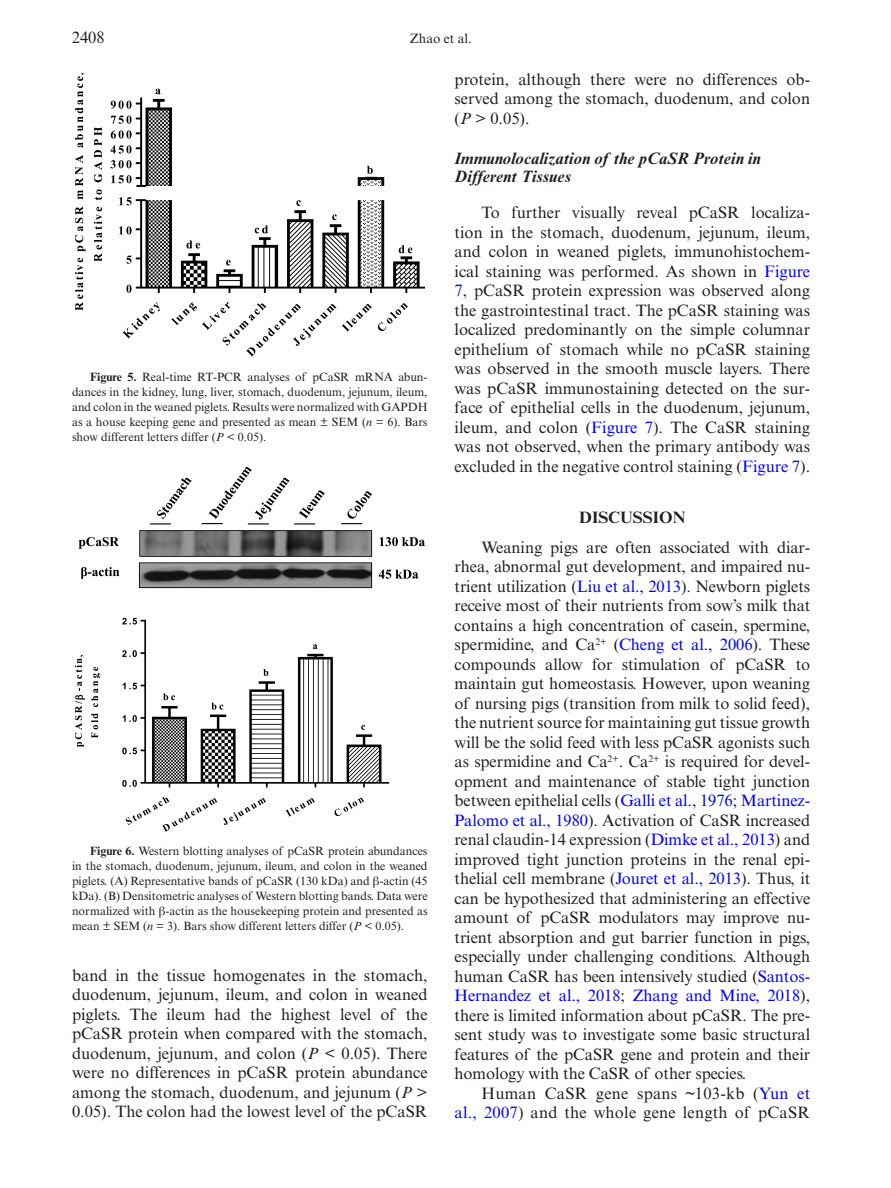
<style>
.page{position:relative;width:891px;height:1188px;background:#fff}
.page>*{position:absolute;margin:0;border:0;box-sizing:border-box;transform-origin:0 0}
.t1{font:16.5px/19.5px "Times New Roman MT Std";color:#231f20;text-align:justify}
.t2{font:italic 700 16.5px/18px "Times New Roman MT Std";color:#231f20}
.t3{font:700 16.5px "Times New Roman MT Std";color:#231f20}
.t4{font:13.5px "Times New Roman MT Std";color:#231f20}
.t5{font:12px/15px "Times New Roman MT Std";color:#231f20;text-align:justify}
.s1{font-weight:700}
.s2{font-style:italic}
.s3{font-family:"Gandhari Unicode"}
.s4{color:#00f}
</style>
<div class="page">
<img style="left:74px;top:73px;width:351px;height:284px">
<img style="left:74px;top:467px;width:351px;height:365px">
<p class="t1" style="left:72px;top:28px;width:34px">2408</p>
<p class="t4" style="left:410px;top:30px;width:63px">Zhao et al.</p>
<p class="t5" style="left:72px;top:369px;width:357px;text-indent:18px"><span class="s1">Figure 5.</span> Real-time RT-PCR analyses of pCaSR mRNA abun&shy;dances in the kidney, lung, liver, stomach, duodenum, jejunum, ileum, and colon in the weaned piglets. Results were normalized with GAPDH as a house keeping gene and presented as mean ± SEM (<span class="s2">n</span> = 6). Bars show different letters differ (<span class="s2">P</span> &lt; 0.05).</p>
<p class="t5" style="left:72px;top:844px;width:357px;text-indent:18px"><span class="s1">Figure 6.</span> Western blotting analyses of pCaSR protein abundances in the stomach, duodenum, jejunum, ileum, and colon in the weaned piglets. (A) Representative bands of pCaSR (130 kDa) and <span class="s3">β</span>-actin (45 kDa). (B) Densitometric analyses of Western blotting bands. Data were normalized with <span class="s3">β</span>-actin as the housekeeping protein and presented as mean ± SEM (<span class="s2">n</span> = 3). Bars show different letters differ (<span class="s2">P</span> &lt; 0.05).</p>
<p class="t1" style="left:72px;top:966px;width:357px">band in the tissue homogenates in the stomach, duodenum, jejunum, ileum, and colon in weaned piglets. The ileum had the highest level of the pCaSR protein when compared with the stomach, duodenum, jejunum, and colon (<span class="s2">P</span> &lt; 0.05). There were no differences in pCaSR protein abundance among the stomach, duodenum, and jejunum (<span class="s2">P</span> &gt; 0.05). The colon had the lowest level of the pCaSR</p>
<p class="t1" style="left:455px;top:69px;width:357px">protein, although there were no differences ob&shy;served among the stomach, duodenum, and colon (<span class="s2">P</span> &gt; 0.05).</p>
<p class="t2" style="left:455px;top:149px;width:308px">Immunolocalization of the pCaSR Protein in<br>Different Tissues</p>
<p class="t1" style="left:455px;top:203px;width:357px;text-indent:27px">To further visually reveal pCaSR localiza&shy;tion in the stomach, duodenum, jejunum, ileum, and colon in weaned piglets, immunohistochem&shy;ical staining was performed. As shown in <span class="s4">Figure 7</span>, pCaSR protein expression was observed along the gastrointestinal tract. The pCaSR staining was localized predominantly on the simple columnar epithelium of stomach while no pCaSR staining was observed in the smooth muscle layers. There was pCaSR immunostaining detected on the sur&shy;face of epithelial cells in the duodenum, jejunum, ileum, and colon (<span class="s4">Figure 7</span>). The CaSR staining was not observed, when the primary antibody was excluded in the negative control staining (<span class="s4">Figure 7</span>).</p>
<p class="t3" style="left:579px;top:507px;width:108px">DISCUSSION</p>
<p class="t1" style="left:454px;top:537px;width:357px;text-indent:27px">Weaning pigs are often associated with diar&shy;rhea, abnormal gut development, and impaired nu&shy;trient utilization (<span class="s4">Liu et al., 2013</span>). Newborn piglets receive most of their nutrients from sow’s milk that contains a high concentration of casein, spermine, spermidine, and Ca<sup>2+</sup> (<span class="s4">Cheng et al., 2006</span>). These compounds allow for stimulation of pCaSR to maintain gut homeostasis. However, upon weaning of nursing pigs (transition from milk to solid feed), the nutrient source for maintaining gut tissue growth will be the solid feed with less pCaSR agonists such as spermidine and Ca<sup>2+</sup>. Ca<sup>2+</sup> is required for devel&shy;opment and maintenance of stable tight junction between epithelial cells (<span class="s4">Galli et al., 1976</span>; <span class="s4">Martinez-Palomo et al., 1980</span>). Activation of CaSR increased renal claudin-14 expression (<span class="s4">Dimke et al., 2013</span>) and improved tight junction proteins in the renal epi&shy;thelial cell membrane (<span class="s4">Jouret et al., 2013</span>). Thus, it can be hypothesized that administering an effective amount of pCaSR modulators may improve nu&shy;trient absorption and gut barrier function in pigs, especially under challenging conditions. Although human CaSR has been intensively studied (<span class="s4">Santos-Hernandez et al., 2018</span>; <span class="s4">Zhang and Mine, 2018</span>), there is limited information about pCaSR. The pre&shy;sent study was to investigate some basic structural features of the pCaSR gene and protein and their homology with the CaSR of other species.</p>
<p class="t1" style="left:454px;top:1083px;width:357px;text-align:right">Human CaSR gene spans ~103-kb (<span class="s4">Yun et<br>al., 2007</span>) and the whole gene length of pCaSR</p>
</div>
